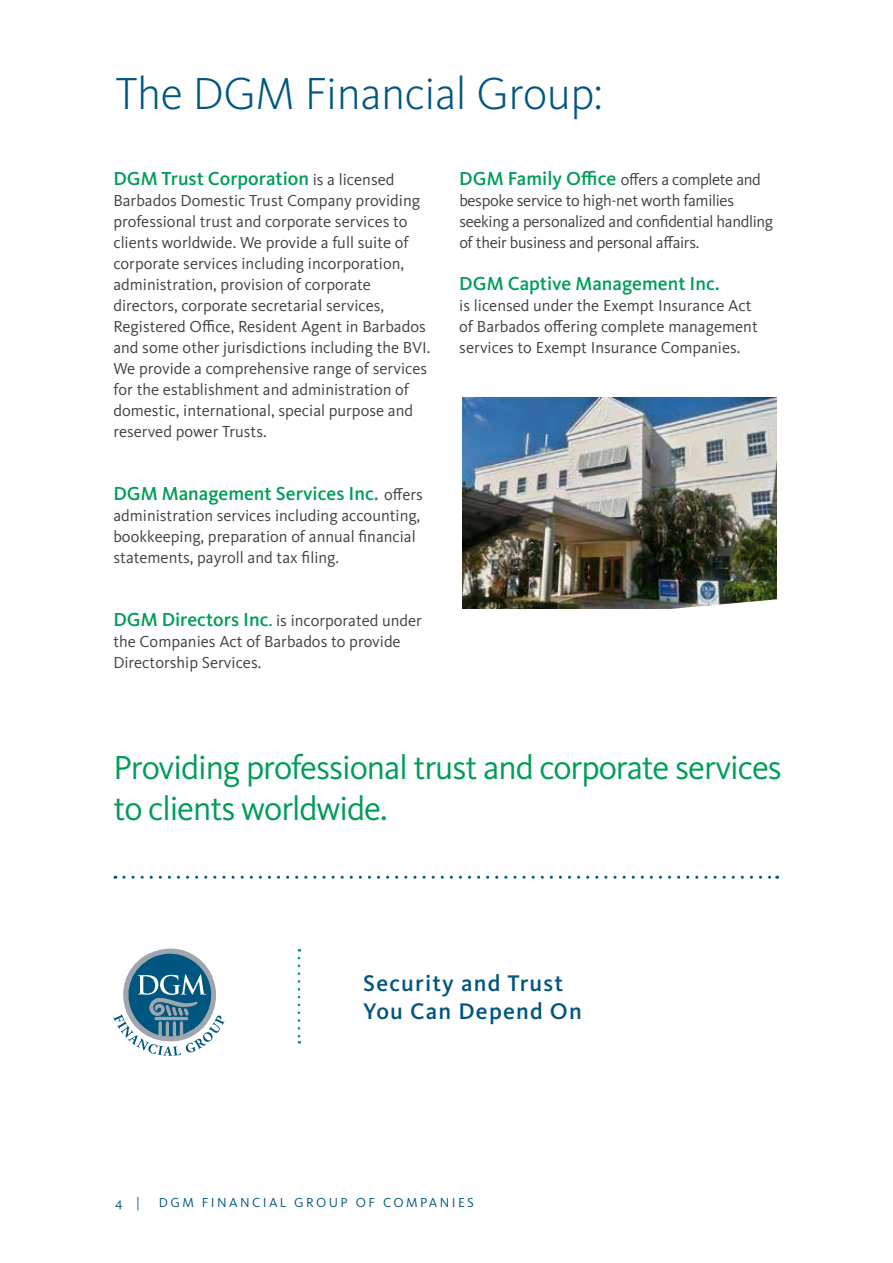
<style>
.page{position:relative;width:893px;height:1263px;background:#fff}
.page>*{position:absolute;margin:0;border:0;box-sizing:border-box;transform-origin:0 0}
.t1{font:300 46.5px "Kievit OT";letter-spacing:-.01em;color:#00567f}
.t2{font:34.5px/41.4px "Kievit OT";letter-spacing:-.03em;color:#009d59}
.t3{font:500 23.4px/28.2px "Kievit OT";letter-spacing:.05em;color:#00567f}
.t4{font:500 19.5px "Kievit OT";color:#009d59}
.t5{font:16.5px/21px "Kievit OT";color:#414042}
.t6{font:16.5px/21px "Kievit OT";letter-spacing:-.02em;color:#414042}
.t7{font:13.5px "Kievit OT";letter-spacing:.18em;color:#00567f}
.s1{font-weight:400;font-size:16.5px;color:#414042}
.s2{font-weight:500;font-size:19.5px;color:#009d59}
.s3{font-size:19.5px;color:#009d59}
</style>
<div class="page">
<svg style="left:124px;top:876px;width:654px;height:3px"></svg>
<svg style="left:113px;top:948px;width:111px;height:108px"></svg>
<svg style="left:298px;top:958px;width:2px;height:85px"></svg>
<img style="left:462px;top:397px;width:315px;height:201px">
<img style="left:462px;top:598px;width:315px;height:11px">
<h1 class="t1" style="left:115px;top:65px;width:489px">The DGM Financial Group:</h1>
<p class="t4" style="left:113px;top:166px;width:283px">DGM Trust Corporation <span class="s1">is a licensed</span></p>
<p class="t5" style="left:113px;top:189px;width:319px">Barbados Domestic Trust Company providing professional trust and corporate services to clients worldwide. We provide a full suite of corporate services including incorporation, administration, provision of corporate directors, corporate secretarial services, Registered Office, Resident Agent in Barbados and some other jurisdictions including the BVI.<br>We provide a comprehensive range of services for the establishment and administration of domestic, international, special purpose and reserved power Trusts.</p>
<p class="t4" style="left:113px;top:481px;width:311px">DGM Management Services Inc. <span class="s1">offers</span></p>
<p class="t5" style="left:113px;top:504px;width:308px">administration services including accounting, bookkeeping, preparation of annual financial statements, payroll and tax filing.</p>
<p class="t5" style="left:113px;top:609px;width:310px"><span class="s2">DGM Directors Inc</span><span class="s3">.</span> is incorporated under the Companies Act of Barbados to provide<br>Directorship Services.</p>
<p class="t6" style="left:459px;top:168px;width:315px"><span class="s2">DGM Family Office</span> offers a complete and bespoke service to high-net worth families seeking a personalized and confidential handling of their business and personal affairs.</p>
<p class="t4" style="left:459px;top:271px;width:262px">DGM Captive Management Inc.</p>
<p class="t5" style="left:459px;top:294px;width:300px">is licensed under the Exempt Insurance Act of Barbados offering complete management services to Exempt Insurance Companies.</p>
<h2 class="t2" style="left:113px;top:746px;width:670px">Providing professional trust and corporate services to clients worldwide.</h2>
<h3 class="t3" style="left:363px;top:968px;width:220px">Security and Trust<br>You Can Depend On</h3>
<p class="t7" style="left:115px;top:1194px;width:26px">4 |</p>
<p class="t7" style="left:159px;top:1194px;width:70px">DGM FINANC</p>
<p class="t7" style="left:263px;top:1194px;width:76px">IAL GROUP</p>
<p class="t7" style="left:356px;top:1194px;width:75px">OF COMPAN</p>
<p class="t7" style="left:452px;top:1194px;width:15px">IES</p>
</div>
